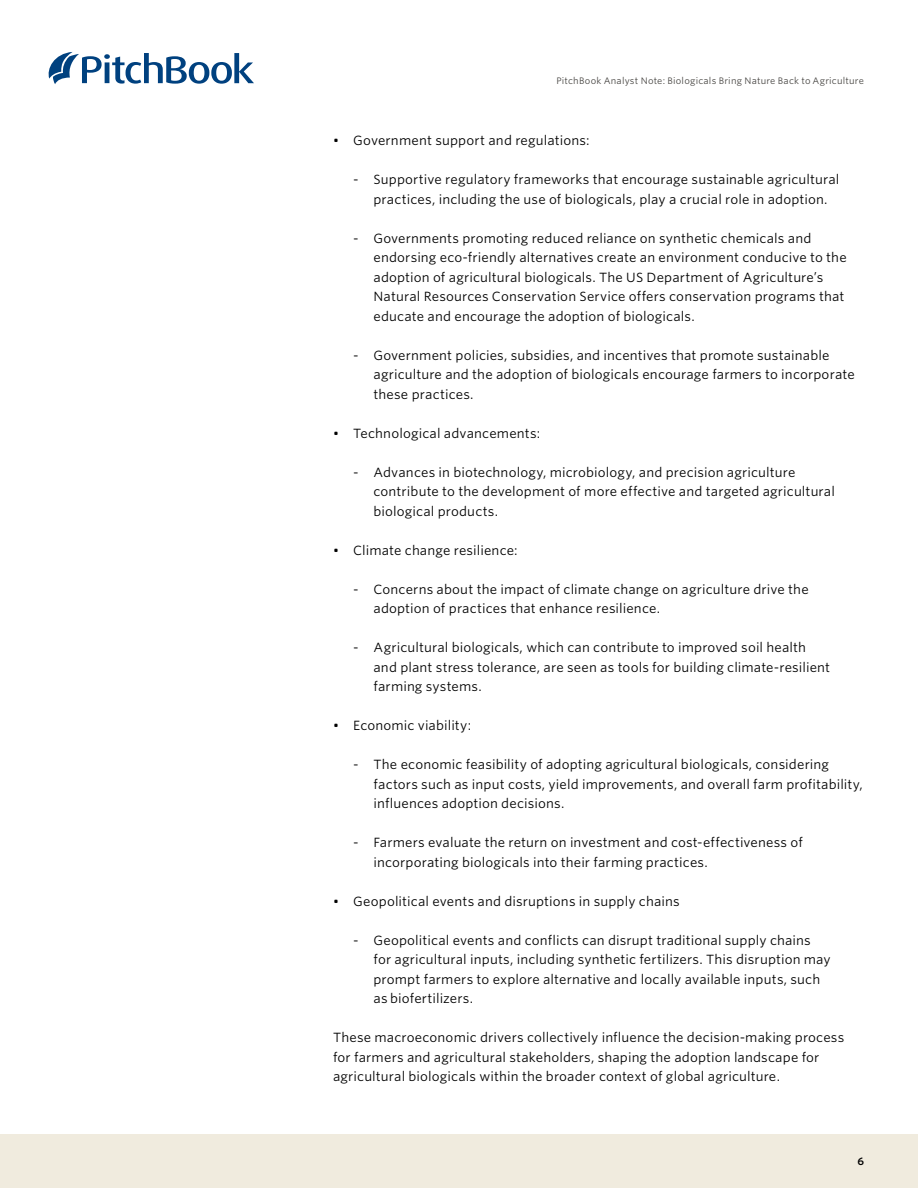
<style>
.page{position:relative;width:918px;height:1188px;background:#fff}
.page>*{position:absolute;margin:0;border:0;box-sizing:border-box;transform-origin:0 0}
.AN_Body_copy{font:12.75px/19.5px "Whitney S Sm";letter-spacing:.01em;color:#000}
.t1{font:600 10.5px "Whitney S Sm";color:#000}
.t2{font:9px "Whitney S Sm";letter-spacing:.025em;color:#484643}
</style>
<div class="page">
<div style="left:0;top:1134px;width:918px;height:54px;background:#f0ebde"></div>
<svg style="left:49px;top:52px;width:205px;height:32px"></svg>
<p class="t2" style="left:556px;top:75px;width:309px">PitchBook Analyst Note: Biologicals Bring Nature Back to Agriculture</p>
<p class="AN_Body_copy" style="left:333px;top:131px;width:258px">• Government support and regulations:</p>
<p class="AN_Body_copy" style="left:374px;top:170px;width:468px;text-indent:-20px">- Supportive regulatory frameworks that encourage sustainable agricultural practices, including the use of biologicals, play a crucial role in adoption.</p>
<p class="AN_Body_copy" style="left:374px;top:228px;width:475px;text-indent:-20px">- Governments promoting reduced reliance on synthetic chemicals and endorsing eco-friendly alternatives create an environment conducive to the adoption of agricultural biologicals. The US Department of Agriculture’s Natural Resources Conservation Service offers conservation programs that educate and encourage the adoption of biologicals.</p>
<p class="AN_Body_copy" style="left:374px;top:345px;width:483px;text-indent:-20px">- Government policies, subsidies, and incentives that promote sustainable agriculture and the adoption of biologicals encourage farmers to incorporate these practices.</p>
<p class="AN_Body_copy" style="left:333px;top:423px;width:209px">• Technological advancements:</p>
<p class="AN_Body_copy" style="left:374px;top:462px;width:463px;text-indent:-20px">- Advances in biotechnology, microbiology, and precision agriculture contribute to the development of more effective and targeted agricultural biological products.</p>
<p class="AN_Body_copy" style="left:333px;top:540px;width:186px">• Climate change resilience:</p>
<p class="AN_Body_copy" style="left:374px;top:579px;width:437px;text-indent:-20px">- Concerns about the impact of climate change on agriculture drive the adoption of practices that enhance resilience.</p>
<p class="AN_Body_copy" style="left:374px;top:638px;width:458px;text-indent:-20px">- Agricultural biologicals, which can contribute to improved soil health and plant stress tolerance, are seen as tools for building climate-resilient farming systems.</p>
<p class="AN_Body_copy" style="left:333px;top:716px;width:140px">• Economic viability:</p>
<p class="AN_Body_copy" style="left:374px;top:755px;width:491px;text-indent:-20px">- The economic feasibility of adopting agricultural biologicals, considering factors such as input costs, yield improvements, and overall farm profitability, influences adoption decisions.</p>
<p class="AN_Body_copy" style="left:374px;top:833px;width:431px;text-indent:-20px">- Farmers evaluate the return on investment and cost-effectiveness of incorporating biologicals into their farming practices.</p>
<p class="AN_Body_copy" style="left:333px;top:891px;width:348px">• Geopolitical events and disruptions in supply chains</p>
<p class="AN_Body_copy" style="left:374px;top:930px;width:459px;text-indent:-20px">- Geopolitical events and conflicts can disrupt traditional supply chains for agricultural inputs, including synthetic fertilizers. This disruption may prompt farmers to explore alternative and locally available inputs, such as biofertilizers.</p>
<p class="AN_Body_copy" style="left:333px;top:1028px;width:513px">These macroeconomic drivers collectively influence the decision-making process for farmers and agricultural stakeholders, shaping the adoption landscape for agricultural biologicals within the broader context of global agriculture.</p>
<p class="t1" style="left:857px;top:1154px;width:8px">6</p>
</div>
